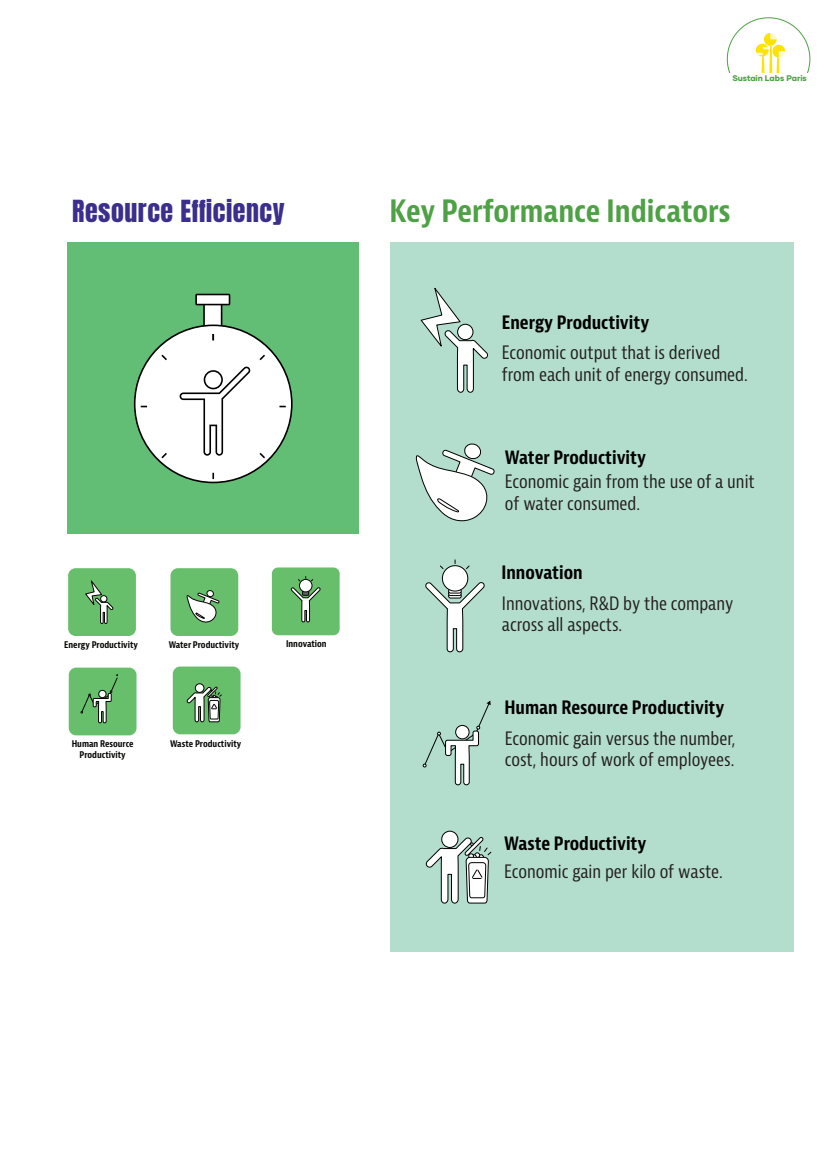
<style>
.page{position:relative;width:834px;height:1162px;background:#fff}
.page>*{position:absolute;margin:0;border:0;box-sizing:border-box;transform-origin:0 0}
.t1{font:700 condensed 30px "Bernina Sans";color:#4ea145}
.t2{font:25.95px "Anton";letter-spacing:.02em;color:#3b2e8c}
.t3{font:condensed 18px/21.6px "Bernina Sans";color:#231f20}
.t4{font:700 condensed 18px "Bernina Sans";color:#000001}
.t5{font:700 condensed 9px/10.8px "Bernina Sans";color:#050504;text-align:center}
.t6{font:800 8.25px "Gilmer";color:#4da145}
</style>
<div class="page">
<svg style="left:727px;top:18px;width:83px;height:55px"></svg>
<div style="left:390px;top:242px;width:404px;height:709px;background:#b3dece"></div>
<svg style="left:420px;top:287px;width:68px;height:106px"></svg>
<svg style="left:415px;top:443px;width:80px;height:79px"></svg>
<svg style="left:442px;top:831px;width:16px;height:16px"></svg>
<div style="left:441px;top:830px;width:17px;height:17px;border:1px solid #000001;border-radius:50%"></div>
<svg style="left:425px;top:836px;width:67px;height:67px"></svg>
<div style="left:442px;top:565px;width:26px;height:26px;background:#fff;border-radius:50%"></div>
<div style="left:442px;top:565px;width:26px;height:26px;border:1px solid #000001;border-radius:50%"></div>
<svg style="left:425px;top:581px;width:60px;height:71px"></svg>
<svg style="left:423px;top:700px;width:68px;height:85px"></svg>
<div style="left:170px;top:568px;width:68px;height:68px;background:#67bf6b;border-radius:7px"></div>
<div style="left:68px;top:568px;width:68px;height:68px;background:#67bf6b;border-radius:7px"></div>
<svg style="left:85px;top:580px;width:28px;height:44px"></svg>
<svg style="left:187px;top:590px;width:32px;height:33px"></svg>
<div style="left:173px;top:666px;width:67px;height:68px;background:#67bf6b;border-radius:7px"></div>
<div style="left:195px;top:683px;width:9px;height:9px;border:1px solid #050504;border-radius:50%"></div>
<svg style="left:186px;top:686px;width:36px;height:36px"></svg>
<div style="left:272px;top:567px;width:68px;height:68px;background:#67bf6b;border-radius:6px"></div>
<div style="left:299px;top:579px;width:13px;height:13px;background:#fff;border-radius:50%"></div>
<div style="left:299px;top:579px;width:13px;height:13px;border:1px solid #050504;border-radius:50%"></div>
<svg style="left:291px;top:587px;width:30px;height:35px"></svg>
<svg style="left:298px;top:576px;width:15px;height:5px"></svg>
<div style="left:69px;top:667px;width:67px;height:68px;background:#67bf6b;border-radius:7px"></div>
<svg style="left:81px;top:674px;width:37px;height:49px"></svg>
<div style="left:68px;top:242px;width:291px;height:292px;background:#63be75"></div>
<svg style="left:134px;top:294px;width:159px;height:189px"></svg>
<h2 class="t2" style="left:72px;top:198px;width:214px">Resource Efficiency</h2>
<p class="t5" style="left:64px;top:639px;width:75px">Energy Productivity</p>
<p class="t5" style="left:169px;top:639px;width:72px">Water Productivity</p>
<p class="t5" style="left:72px;top:738px;width:63px">Human Resource<br>Productivity</p>
<p class="t5" style="left:170px;top:738px;width:73px">Waste Productivity</p>
<p class="t5" style="left:286px;top:638px;width:42px">Innovation</p>
<p class="t6" style="left:732px;top:73px;width:76px">Sustain Labs Paris</p>
<h1 class="t1" style="left:390px;top:193px;width:343px">Key Performance Indicators</h1>
<p class="t4" style="left:502px;top:312px;width:149px">Energy Productivity</p>
<p class="t3" style="left:502px;top:342px;width:247px">Economic output that is derived from each unit of energy consumed.</p>
<p class="t4" style="left:505px;top:447px;width:143px">Water Productivity</p>
<p class="t3" style="left:505px;top:471px;width:251px">Economic gain from the use of a unit of water consumed.</p>
<p class="t4" style="left:501px;top:561px;width:83px">Innovation</p>
<p class="t3" style="left:502px;top:592px;width:233px">Innovations, R&amp;D by the company across all aspects.</p>
<p class="t4" style="left:504px;top:696px;width:221px">Human Resource Productivity</p>
<p class="t3" style="left:505px;top:727px;width:232px">Economic gain versus the number, cost, hours of work of employees.</p>
<p class="t4" style="left:504px;top:832px;width:144px">Waste Productivity</p>
<p class="t3" style="left:504px;top:860px;width:220px">Economic gain per kilo of waste.</p>
</div>
